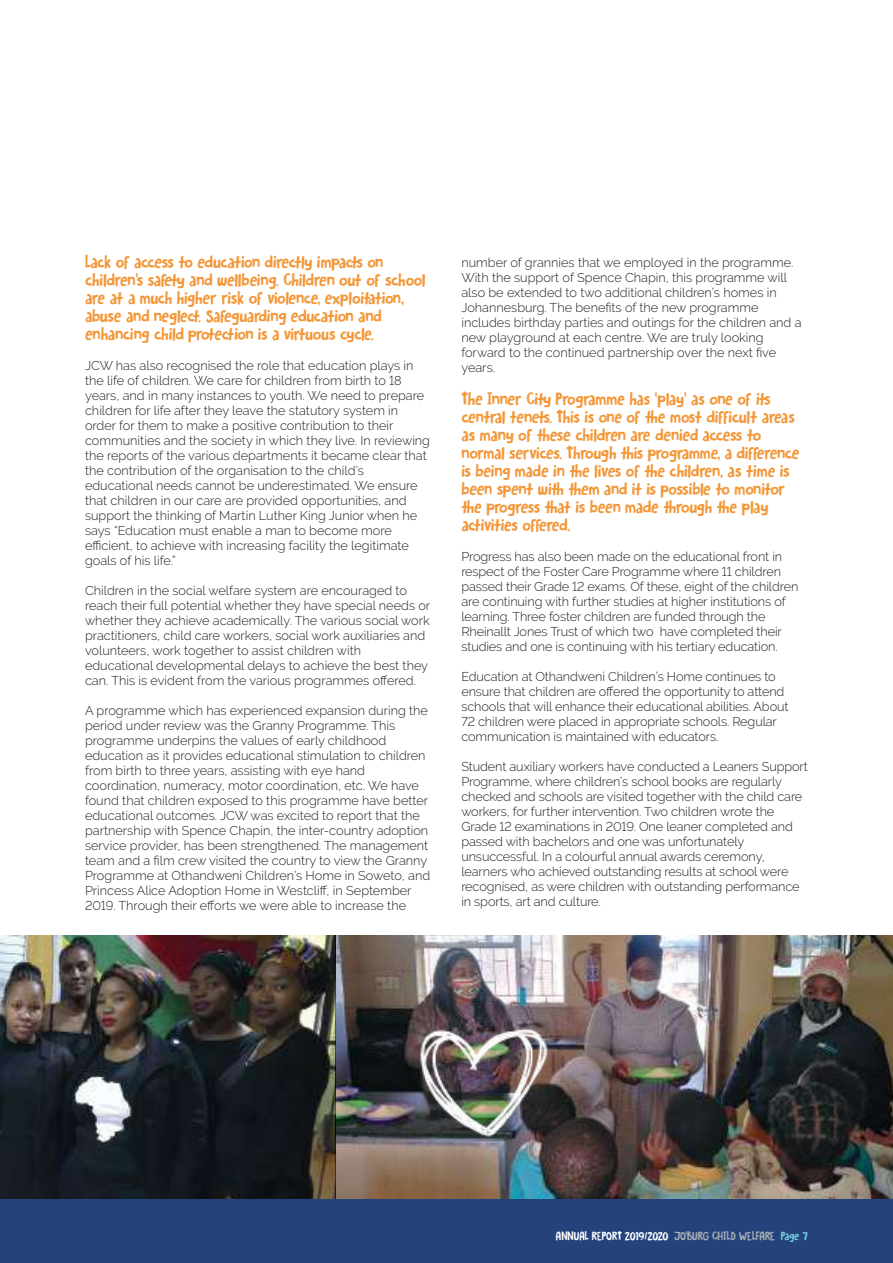
<style>
.page{position:relative;width:893px;height:1263px;background:#fff}
.page>*{position:absolute;margin:0;border:0;box-sizing:border-box;transform-origin:0 0}
.t1{font:15.75px/18px "DK Hobgoblin";letter-spacing:-.025em;color:#f39738}
.t2{font:300 12.75px/15px "Raleway";color:#241f1f}
.t3{font:10.5px "DK Hobgoblin";letter-spacing:-.01em;color:#fff}
.s1{color:#aab1b6}
.s2{color:#72cadc}
</style>
<div class="page">
<img style="left:0;top:935px;width:893px;height:264px">
<img style="left:408px;top:1015px;width:150px;height:131px">
<div style="left:0;top:1199px;width:893px;height:64px;background:#24437c"></div>
<p class="t1" style="left:85px;top:252px;width:342px">Lack of access to education directly impacts on children’s safety and wellbeing. Children out of school are at a much higher risk of violence, exploitation, abuse and neglect. Safeguarding education and enhancing child protection is a virtuous cycle.</p>
<p class="t2" style="left:85px;top:358px;width:347px">JCW has also recognised the role that education plays in the life of children. We care for children from birth to 18 years, and in many instances to youth. We need to prepare children for life after they leave the statutory system in order for them to make a positive contribution to their communities and the society in which they live. In reviewing the reports of the various departments it became clear that the contribution of the organisation to the child’s educational needs cannot be underestimated. We ensure that children in our care are provided opportunities, and support the thinking of Martin Luther King Junior when he says “Education must enable a man to become more efficient, to achieve with increasing facility the legitimate goals of his life.”</p>
<p class="t2" style="left:85px;top:583px;width:347px">Children in the social welfare system are encouraged to reach their full potential whether they have special needs or whether they achieve academically. The various social work practitioners, child care workers, social work auxiliaries and volunteers, work together to assist children with educational developmental delays to achieve the best they can. This is evident from the various programmes offered.</p>
<p class="t2" style="left:85px;top:703px;width:347px">A programme which has experienced expansion during the period under review was the Granny Programme. This programme underpins the values of early childhood education as it provides educational stimulation to children from birth to three years, assisting with eye hand coordination, numeracy, motor coordination, etc. We have found that children exposed to this programme have better educational outcomes. JCW was excited to report that the partnership with Spence Chapin, the inter-country adoption service provider, has been strengthened. The management team and a film crew visited the country to view the Granny Programme at Othandweni Children’s Home in Soweto, and Princess Alice Adoption Home in Westcliff, in September 2019. Through their efforts we were able to increase the</p>
<p class="t2" style="left:461px;top:255px;width:342px">number of grannies that we employed in the programme.<br>With the support of Spence Chapin, this programme will also be extended to two additional children’s homes in Johannesburg. The benefits of the new programme includes birthday parties and outings for the children and a new playground at each centre. We are truly looking forward to the continued partnership over the next five years.</p>
<p class="t1" style="left:461px;top:389px;width:340px">The Inner City Programme has ‘play’ as one of its central tenets. This is one of the most difficult areas as many of these children are denied access to normal services. Through this programme, a difference is being made in the lives of the children, as time is been spent with them and it is possible to monitor the progress that is been made through the play activities offered.</p>
<p class="t2" style="left:461px;top:549px;width:338px">Progress has also been made on the educational front in respect of the Foster Care Programme where 11 children passed their Grade 12 exams. Of these, eight of the children are continuing with further studies at higher institutions of learning. Three foster children are funded through the Rheinallt Jones Trust of which two have completed their studies and one is continuing with his tertiary education.</p>
<p class="t2" style="left:461px;top:669px;width:329px">Education at Othandweni Children’s Home continues to ensure that children are offered the opportunity to attend schools that will enhance their educational abilities. About 72 children were placed in appropriate schools. Regular communication is maintained with educators.</p>
<p class="t2" style="left:461px;top:759px;width:348px">Student auxiliary workers have conducted a Leaners Support Programme, where children’s school books are regularly checked and schools are visited together with the child care workers, for further intervention. Two children wrote the Grade 12 examinations in 2019. One leaner completed and passed with bachelors and one was unfortunately unsuccessful. In a colourful annual awards ceremony, learners who achieved outstanding results at school were recognised, as were children with outstanding performance in sports, art and culture.</p>
<p class="t3" style="left:556px;top:1228px;width:253px">ANNUAL REPORT 2019/2020 <span class="s1">JO’BURG CHILD WELFARE</span> <span class="s2">Page 7</span></p>
</div>
